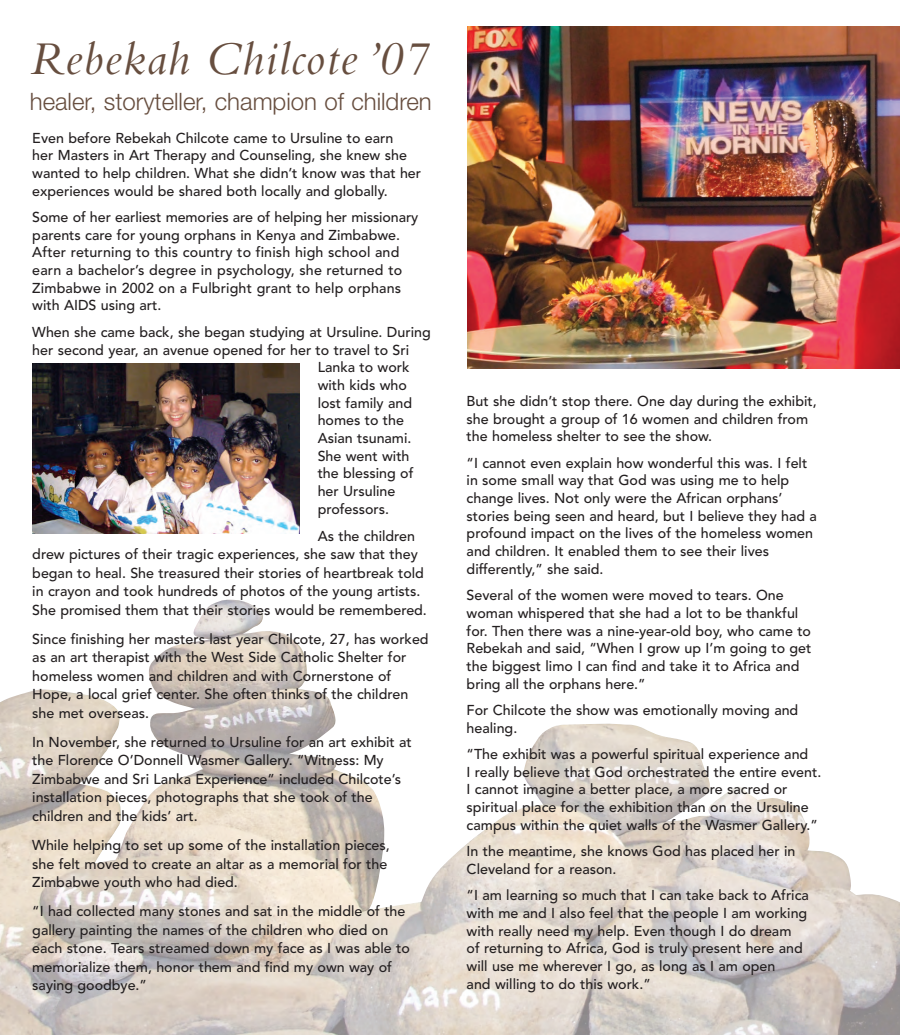
<style>
.page{position:relative;width:900px;height:1035px;background:#fff}
.page>*{position:absolute;margin:0;border:0;box-sizing:border-box;transform-origin:0 0}
.t1{font:italic 49.05px "Bembo";letter-spacing:.025em;color:#674e3f}
.t2{font:300 24px "Helvetica Neue";color:#674e3f}
.t3{font:500 14.25px/17.7px "Avenir";color:#231f20}
</style>
<div class="page">
<img style="left:0;top:26px;width:900px;height:1009px">
<h1 class="t1" style="left:30px;top:42px;width:401px">Rebekah Chilcote ’07</h1>
<h2 class="t2" style="left:30px;top:93px;width:403px">healer, storyteller, champion of children</h2>
<p class="t3" style="left:32px;top:130px;width:390px">Even before Rebekah Chilcote came to Ursuline to earn<br>her Masters in Art Therapy and Counseling, she knew she wanted to help children. What she didn’t know was that her experiences would be shared both locally and globally.</p>
<p class="t3" style="left:32px;top:209px;width:388px">Some of her earliest memories are of helping her missionary parents care for young orphans in Kenya and Zimbabwe.<br>After returning to this country to finish high school and earn a bachelor’s degree in psychology, she returned to Zimbabwe in 2002 on a Fulbright grant to help orphans with AIDS using art.</p>
<p class="t3" style="left:32px;top:324px;width:400px">When she came back, she began studying at Ursuline. During</p>
<p class="t3" style="left:32px;top:342px;width:378px">her second year, an avenue opened for her to travel to Sri</p>
<p class="t3" style="left:318px;top:360px;width:93px">Lanka to work</p>
<p class="t3" style="left:318px;top:377px;width:91px">with kids who</p>
<p class="t3" style="left:318px;top:395px;width:96px">lost family and</p>
<p class="t3" style="left:318px;top:413px;width:88px">homes to the</p>
<p class="t3" style="left:318px;top:430px;width:95px">Asian tsunami.</p>
<p class="t3" style="left:318px;top:448px;width:93px">She went with</p>
<p class="t3" style="left:318px;top:466px;width:97px">the blessing of</p>
<p class="t3" style="left:318px;top:483px;width:79px">her Ursuline</p>
<p class="t3" style="left:318px;top:501px;width:73px">professors.</p>
<p class="t3" style="left:32px;top:528px;width:396px;line-height:18.5px;text-indent:285px">As the children drew pictures of their tragic experiences, she saw that they began to heal. She treasured their stories of heartbreak told in crayon and took hundreds of photos of the young artists.<br>She promised them that their stories would be remembered.</p>
<p class="t3" style="left:32px;top:631px;width:398px;line-height:18.5px">Since finishing her masters last year Chilcote, 27, has worked as an art therapist with the West Side Catholic Shelter for homeless women and children and with Cornerstone of Hope, a local grief center. She often thinks of the children she met overseas.</p>
<p class="t3" style="left:32px;top:734px;width:381px;line-height:18.5px">In November, she returned to Ursuline for an art exhibit at the Florence O’Donnell Wasmer Gallery. “Witness: My Zimbabwe and Sri Lanka Experience” included Chilcote’s installation pieces, photographs that she took of the children and the kids’ art.</p>
<p class="t3" style="left:32px;top:837px;width:359px;line-height:18.5px">While helping to set up some of the installation pieces, she felt moved to create an altar as a memorial for the<br>Zimbabwe youth who had died.</p>
<p class="t3" style="left:32px;top:903px;width:379px;line-height:18.5px">“I had collected many stones and sat in the middle of the gallery painting the names of the children who died on each stone. Tears streamed down my face as I was able to memorialize them, honor them and find my own way of saying goodbye.”</p>
<p class="t3" style="left:467px;top:393px;width:352px">But she didn’t stop there. One day during the exhibit, she brought a group of 16 women and children from the homeless shelter to see the show.</p>
<p class="t3" style="left:467px;top:455px;width:352px">“I cannot even explain how wonderful this was. I felt in some small way that God was using me to help change lives. Not only were the African orphans’ stories being seen and heard, but I believe they had a profound impact on the lives of the homeless women and children. It enabled them to see their lives differently,” she said.</p>
<p class="t3" style="left:467px;top:587px;width:346px">Several of the women were moved to tears. One woman whispered that she had a lot to be thankful for. Then there was a nine-year-old boy, who came to Rebekah and said, “When I grow up I’m going to get the biggest limo I can find and take it to Africa and bring all the orphans here.”</p>
<p class="t3" style="left:467px;top:702px;width:333px">For Chilcote the show was emotionally moving and healing.</p>
<p class="t3" style="left:467px;top:746px;width:356px">“The exhibit was a powerful spiritual experience and<br>I really believe that God orchestrated the entire event.<br>I cannot imagine a better place, a more sacred or spiritual place for the exhibition than on the Ursuline campus within the quiet walls of the Wasmer Gallery.”</p>
<p class="t3" style="left:467px;top:843px;width:330px">In the meantime, she knows God has placed her in<br>Cleveland for a reason.</p>
<p class="t3" style="left:467px;top:888px;width:344px">“I am learning so much that I can take back to Africa with me and I also feel that the people I am working with really need my help. Even though I do dream<br>of returning to Africa, God is truly present here and will use me wherever I go, as long as I am open<br>and willing to do this work.”</p>
</div>
